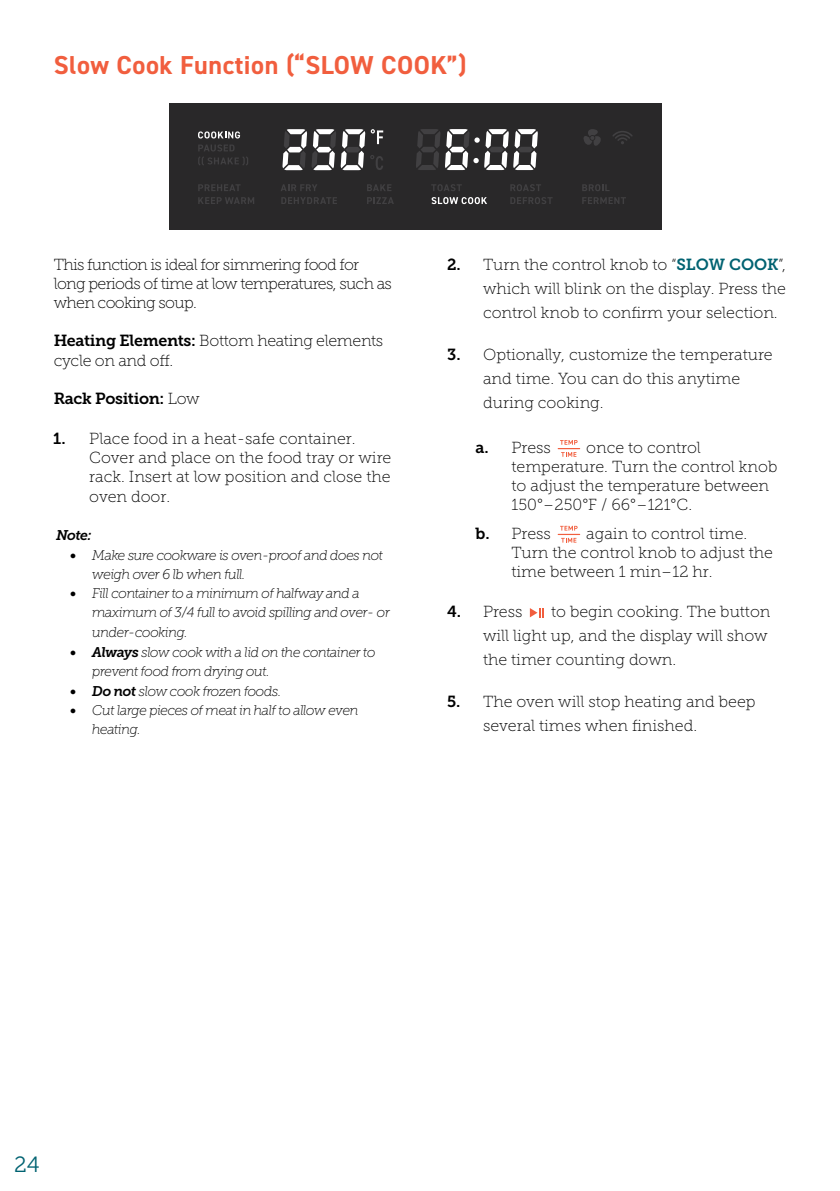
<style>
.page{position:relative;width:840px;height:1191px;background:#fff}
.page>*{position:absolute;margin:0;border:0;box-sizing:border-box;transform-origin:0 0}
.Sub_Header{font:700 26px "DIN2014";letter-spacing:.02em;color:#f15e3e}
.t1{font:22px "Museo Slab 300";color:#006271}
.Support_Text{font:16px/19.2px "Museo Slab 100";color:#000}
.Support_Text-2{font:16px/19.2px "Museo Slab 100";letter-spacing:-.04em;color:#000}
.Support_Text-3{font:16px/19.2px "Museo Slab 100";letter-spacing:-.02em;color:#000}
.Support_Text-4{font:16px "Museo Slab 700";letter-spacing:-.02em;color:#000}
.t2{font:italic 14px/19.2px "Museo Slab 100";letter-spacing:-.04em;color:#000}
.Note_Bullets{font:italic 14px "Museo Slab 700";color:#000}
.s1{font-family:"Museo Slab 700"}
.s2{font-family:"Museo Slab 100"}
.s3{font-family:"Museo Slab 700";font-style:normal}
.s4{font-family:"Museo Slab 700";color:#006271}
</style>
<div class="page">
<svg style="left:529px;top:608px;width:15px;height:9px"></svg>
<div style="left:169px;top:103px;width:492px;height:127px;background:#292829"></div>
<svg style="left:416px;top:129px;width:121px;height:41px"></svg>
<svg style="left:282px;top:129px;width:101px;height:41px"></svg>
<svg style="left:613px;top:131px;width:19px;height:13px"></svg>
<svg style="left:198px;top:131px;width:42px;height:7px"></svg>
<svg style="left:198px;top:184px;width:42px;height:7px"></svg>
<svg style="left:198px;top:197px;width:56px;height:7px"></svg>
<svg style="left:281px;top:184px;width:36px;height:7px"></svg>
<svg style="left:281px;top:197px;width:56px;height:7px"></svg>
<svg style="left:367px;top:184px;width:24px;height:7px"></svg>
<svg style="left:367px;top:197px;width:26px;height:7px"></svg>
<svg style="left:431px;top:184px;width:30px;height:7px"></svg>
<svg style="left:431px;top:197px;width:56px;height:7px"></svg>
<svg style="left:510px;top:184px;width:31px;height:7px"></svg>
<svg style="left:510px;top:197px;width:42px;height:7px"></svg>
<svg style="left:582px;top:184px;width:27px;height:7px"></svg>
<svg style="left:582px;top:197px;width:43px;height:7px"></svg>
<svg style="left:198px;top:144px;width:50px;height:21px"></svg>
<svg style="left:583px;top:129px;width:18px;height:17px"></svg>
<svg style="left:557px;top:440px;width:23px;height:17px"></svg>
<svg style="left:557px;top:526px;width:23px;height:16px"></svg>
<p class="Sub_Header" style="left:54px;top:48px;width:414px">Slow Cook Function (“SLOW COOK”)</p>
<p class="Support_Text-2" style="left:54px;top:255px;width:339px">This function is ideal for simmering food for long periods of time at low temperatures, such as when cooking soup.</p>
<p class="Support_Text-3" style="left:54px;top:331px;width:331px"><span class="s1">Heating Elements:</span> Bottom heating elements cycle on and off.</p>
<p class="Support_Text-4" style="left:54px;top:389px;width:147px">Rack Position: <span class="s2">Low</span></p>
<p class="Support_Text" style="left:89px;top:429px;width:303px;text-indent:-36px"><span class="s1">1.</span> Place food in a heat-safe container.<br>Cover and place on the food tray or wire rack. Insert at low position and close the oven door.</p>
<p class="Note_Bullets" style="left:56px;top:528px;width:37px">Note:</p>
<p class="t2" style="left:92px;top:545px;width:292px;text-indent:-22px"><span class="s3">•</span> Make sure cookware is oven-proof and does not weigh over 6 lb when full.</p>
<p class="t2" style="left:92px;top:584px;width:299px;text-indent:-22px"><span class="s3">•</span> Fill container to a minimum of halfway and a maximum of 3/4 full to avoid spilling and over- or under-cooking.</p>
<p class="t2" style="left:92px;top:642px;width:285px;text-indent:-22px"><span class="s3">•</span> <span class="s1">Always</span> slow cook with a lid on the container to prevent food from drying out.</p>
<p class="t2" style="left:70px;top:681px;width:213px"><span class="s3">•</span> <span class="s1">Do not</span> slow cook frozen foods.</p>
<p class="t2" style="left:92px;top:700px;width:268px;text-indent:-22px"><span class="s3">•</span> Cut large pieces of meat in half to allow even heating.</p>
<p class="Support_Text" style="left:483px;top:252px;width:304px;line-height:24px;text-align:justify;text-indent:-36px"><span class="s1">2.</span> Turn the control knob to “<span class="s4">SLOW COOK</span>”, which will blink on the display. Press the control knob to confirm your selection.</p>
<p class="Support_Text" style="left:483px;top:342px;width:291px;line-height:24px;text-indent:-36px"><span class="s1">3.</span> Optionally, customize the temperature and time. You can do this anytime during cooking.</p>
<p class="Support_Text" style="left:511px;top:438px;width:267px;text-indent:75px">once to control temperature. Turn the control knob to adjust the temperature between<br>150°–250°F / 66°–121°C.</p>
<p class="Support_Text" style="left:475px;top:523px;width:77px"><span class="s1">b.</span> Press</p>
<p class="Support_Text" style="left:475px;top:438px;width:77px"><span class="s1">a.</span> Press</p>
<p class="Support_Text" style="left:511px;top:523px;width:263px;text-indent:75px">again to control time.<br>Turn the control knob to adjust the time between 1 min–12 hr.</p>
<p class="Support_Text" style="left:447px;top:602px;width:77px"><span class="s1">4.</span> Press</p>
<p class="Support_Text" style="left:483px;top:600px;width:289px;line-height:24px;text-indent:68px">to begin cooking. The button will light up, and the display will show the timer counting down.</p>
<p class="Support_Text" style="left:483px;top:690px;width:274px;line-height:24px;text-indent:-36px"><span class="s1">5.</span> The oven will stop heating and beep several times when finished.</p>
<h2 class="t1" style="left:14px;top:1152px;width:27px">24</h2>
</div>
